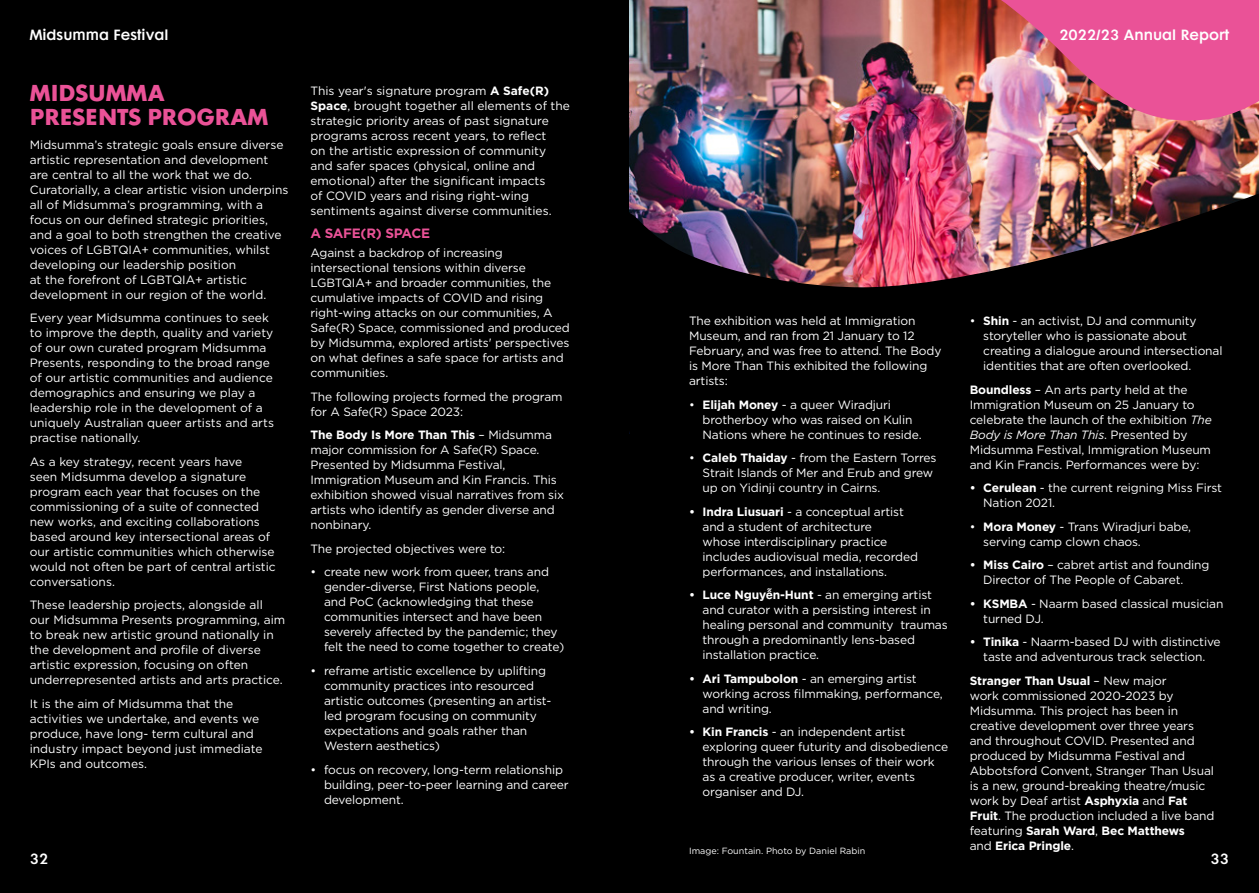
<style>
.page{position:relative;width:1259px;height:893px;background:#fff}
.page>*{position:absolute;margin:0;border:0;box-sizing:border-box;transform-origin:0 0}
.t1{font:21px/24px "Futura Maxi CG Bold";letter-spacing:-.005em;color:#ea5297}
.t2{font:13.5px "Futura Maxi CG Demi";color:#fff}
.t3{font:700 13.5px "Gotham";letter-spacing:-.02em;color:#ea5297}
.t4{font:12px/15px "Gotham";letter-spacing:-.01em;color:#fff}
.t5{font:9px "Gotham";color:#fff}
.s1{font-weight:700}
.s2{font-family:"Helvetica";font-weight:700}
.s3{font-style:italic}
</style>
<div class="page">
<div style="left:0;top:0;width:629px;height:893px;background:#000"></div>
<img style="left:629px;top:0;width:289px;height:50px">
<img style="left:629px;top:50px;width:630px;height:384px">
<img style="left:918px;top:0;width:341px;height:121px">
<div style="left:629px;top:434px;width:630px;height:459px;background:#000"></div>
<p class="t2" style="left:30px;top:27px;width:140px">Midsumma Festival</p>
<p class="t2" style="left:1059px;top:27px;width:171px">2022/23 Annual Report</p>
<h1 class="t1" style="left:30px;top:82px;width:240px">MIDSUMMA<br>PRESENTS PROGRAM</h1>
<p class="t4" style="left:30px;top:137px;width:260px">Midsumma’s strategic goals ensure diverse artistic representation and development are central to all the work that we do.<br>Curatorially, a clear artistic vision underpins all of Midsumma’s programming, with a focus on our defined strategic priorities, and a goal to both strengthen the creative voices of LGBTQIA+ communities, whilst developing our leadership position<br>at the forefront of LGBTQIA+ artistic development in our region of the world.</p>
<p class="t4" style="left:30px;top:310px;width:246px">Every year Midsumma continues to seek to improve the depth, quality and variety of our own curated program Midsumma Presents, responding to the broad range of our artistic communities and audience demographics and ensuring we play a leadership role in the development of a uniquely Australian queer artists and arts practise nationally.</p>
<p class="t4" style="left:30px;top:454px;width:247px">As a key strategy, recent years have<br>seen Midsumma develop a signature program each year that focuses on the commissioning of a suite of connected new works, and exciting collaborations based around key intersectional areas of our artistic communities which otherwise would not often be part of central artistic conversations.</p>
<p class="t4" style="left:30px;top:597px;width:257px">These leadership projects, alongside all our Midsumma Presents programming, aim to break new artistic ground nationally in the development and profile of diverse artistic expression, focusing on often underrepresented artists and arts practice.</p>
<p class="t4" style="left:30px;top:696px;width:234px">It is the aim of Midsumma that the activities we undertake, and events we produce, have long- term cultural and industry impact beyond just immediate KPIs and outcomes.</p>
<p class="t2" style="left:30px;top:850px;width:20px">32</p>
<p class="t4" style="left:310px;top:83px;width:261px">This year's signature program <span class="s1">A Safe(R)<br>Space</span>, brought together all elements of the strategic priority areas of past signature programs across recent years, to reflect<br>on the artistic expression of community and safer spaces (physical, online and emotional) after the significant impacts<br>of COVID years and rising right-wing sentiments against diverse communities.</p>
<p class="t3" style="left:310px;top:224px;width:121px">A SAFE(R) SPACE</p>
<p class="t4" style="left:310px;top:245px;width:261px">Against a backdrop of increasing intersectional tensions within diverse LGBTQIA+ and broader communities, the cumulative impacts of COVID and rising right-wing attacks on our communities, A Safe(R) Space, commissioned and produced by Midsumma, explored artists' perspectives on what defines a safe space for artists and communities.</p>
<p class="t4" style="left:310px;top:389px;width:253px">The following projects formed the program for A Safe(R) Space 2023:</p>
<p class="t4" style="left:310px;top:427px;width:255px"><span class="s1">The Body Is More Than This</span> – Midsumma major commission for A Safe(R) Space.<br>Presented by Midsumma Festival, Immigration Museum and Kin Francis. This exhibition showed visual narratives from six artists who identify as gender diverse and nonbinary.</p>
<p class="t4" style="left:310px;top:541px;width:196px">The projected objectives were to:</p>
<p class="t4" style="left:324px;top:564px;width:242px;text-indent:-14px">• create new work from queer, trans and gender-diverse, First Nations people, and PoC (acknowledging that these communities intersect and have been severely affected by the pandemic; they felt the need to come together to create)</p>
<p class="t4" style="left:324px;top:663px;width:229px;text-indent:-14px">• reframe artistic excellence by uplifting community practices into resourced artistic outcomes (presenting an artist&shy;led program focusing on community expectations and goals rather than Western aesthetics)</p>
<p class="t4" style="left:324px;top:761px;width:246px;text-indent:-14px">• focus on recovery, long-term relationship building, peer-to-peer learning and career development.</p>
<p class="t4" style="left:689px;top:313px;width:254px">The exhibition was held at Immigration Museum, and ran from 21 January to 12<br>February, and was free to attend. The Body is More Than This exhibited the following artists:</p>
<p class="t4" style="left:702px;top:397px;width:221px;text-indent:-14px">• <span class="s1">Elijah Money</span> - a queer Wiradjuri brotherboy who was raised on Kulin<br>Nations where he continues to reside.</p>
<p class="t4" style="left:702px;top:450px;width:235px;text-indent:-14px">• <span class="s1">Caleb Thaiday</span> - from the Eastern Torres<br>Strait Islands of Mer and Erub and grew up on Yidinji country in Cairns.</p>
<p class="t4" style="left:702px;top:504px;width:217px;text-indent:-14px"><span class="s1">• Indra Liusuari</span> - a conceptual artist and a student of architecture<br>whose interdisciplinary practice includes audiovisual media, recorded performances, and installations.</p>
<p class="t4" style="left:702px;top:587px;width:247px;text-indent:-14px"><span class="s1">• Luce Nguy</span><span class="s2">ễ</span><span class="s1">n-Hunt</span> - an emerging artist and curator with a persisting interest in healing personal and community traumas through a predominantly lens-based installation practice.</p>
<p class="t4" style="left:702px;top:671px;width:242px;text-indent:-14px"><span class="s1">• Ari Tampubolon</span> - an emerging artist working across filmmaking, performance, and writing.</p>
<p class="t4" style="left:702px;top:724px;width:247px;text-indent:-14px"><span class="s1">• Kin Francis</span> - an independent artist exploring queer futurity and disobedience through the various lenses of their work as a creative producer, writer, events organiser and DJ.</p>
<p class="t5" style="left:689px;top:845px;width:178px">Image: Fountain. Photo by Daniel Rabin</p>
<p class="t4" style="left:983px;top:313px;width:241px;text-indent:-14px">• <span class="s1">Shin</span> - an activist, DJ and community storyteller who is passionate about creating a dialogue around intersectional identities that are often overlooked.</p>
<p class="t4" style="left:969px;top:382px;width:243px"><span class="s1">Boundless</span> – An arts party held at the Immigration Museum on 25 January to celebrate the launch of the exhibition <span class="s3">The Body is More Than This</span>. Presented by Midsumma Festival, Immigration Museum and Kin Francis. Performances were by:</p>
<p class="t4" style="left:983px;top:480px;width:240px;text-indent:-14px"><span class="s1">• Cerulean</span> - the current reigning Miss First<br>Nation 2021.</p>
<p class="t4" style="left:983px;top:519px;width:209px;text-indent:-14px">• <span class="s1">Mora Money</span> - Trans Wiradjuri babe, serving camp clown chaos.</p>
<p class="t4" style="left:983px;top:557px;width:228px;text-indent:-14px"><span class="s1">• Miss Cairo</span> – cabret artist and founding<br>Director of The People of Cabaret.</p>
<p class="t4" style="left:983px;top:596px;width:242px;text-indent:-14px"><span class="s1">• KSMBA</span> - Naarm based classical musician turned DJ.</p>
<p class="t4" style="left:969px;top:634px;width:252px;text-align:center"><span class="s1">• Tinika</span> - Naarm-based DJ with distinctive taste and adventurous track selection.</p>
<p class="t4" style="left:969px;top:673px;width:246px"><span class="s1">Stranger Than Usual</span> – New major<br>work commissioned 2020-2023 by Midsumma. This project has been in creative development over three years and throughout COVID. Presented and produced by Midsumma Festival and Abbotsford Convent, Stranger Than Usual is a new, ground-breaking theatre/music work by Deaf artist <span class="s1">Asphyxia</span> and <span class="s1">Fat Fruit</span>. The production included a live band featuring <span class="s1">Sarah Ward</span>, <span class="s1">Bec Matthews<br></span>and <span class="s1">Erica Pringle</span>.</p>
<p class="t2" style="left:1210px;top:850px;width:20px">33</p>
</div>
